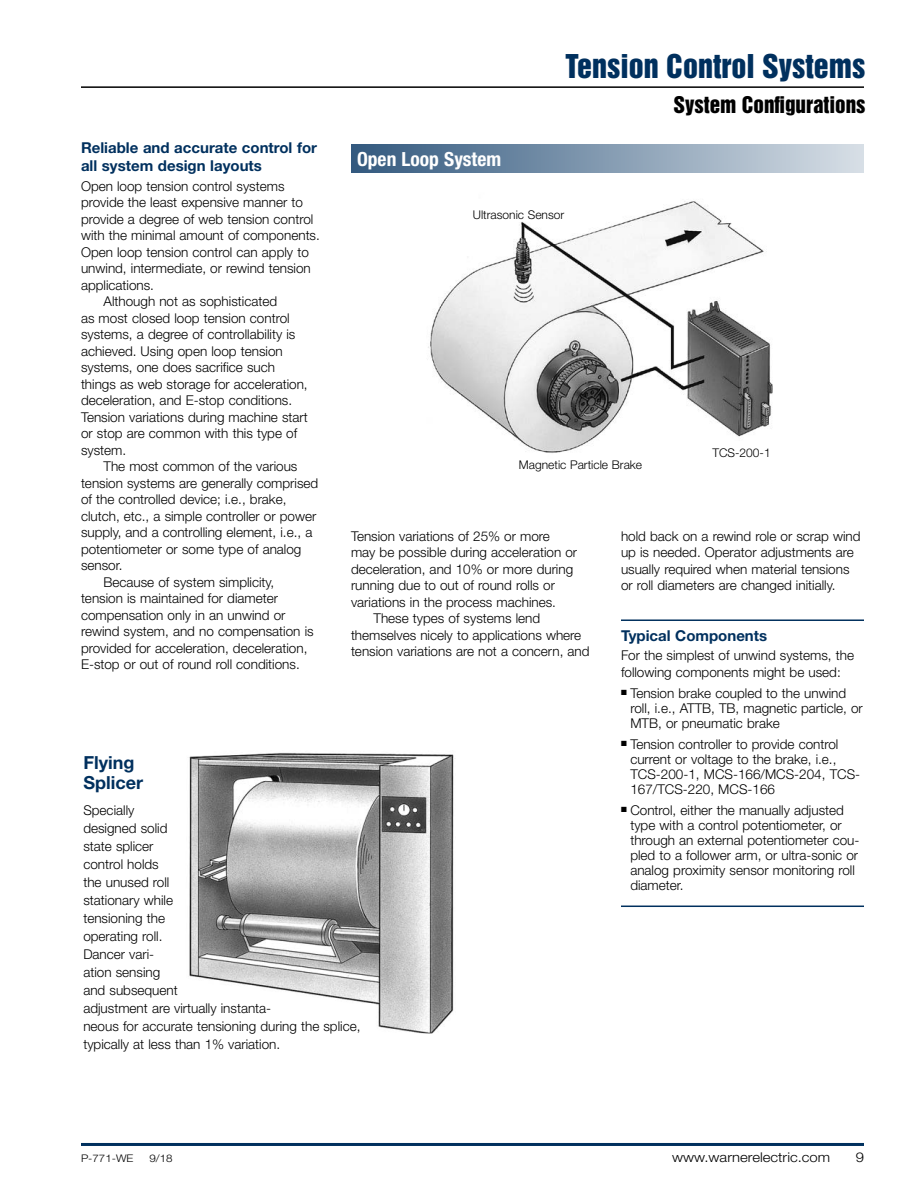
<style>
.page{position:relative;width:918px;height:1188px;background:#fff}
.page>*{position:absolute;margin:0;border:0;box-sizing:border-box;transform-origin:0 0}
.t1{font:30px "Helvetica Inserat LT Std";color:#00305e}
.t2{font:21px "Helvetica Inserat LT Std";color:#000}
.Blend_Heads_18{font:700 condensed 19.5px "Helvetica Neue LT Std";color:#fff}
.Subhead_12_13_Blue{font:700 18px/19.5px "Helvetica Neue LT Std";color:#00305e}
.Subhead_10_12_Blue{font:700 15px/18px "Helvetica Neue LT Std";color:#00305e}
.Normal_9_11{font:300 13.5px/16.5px "Helvetica Neue LT Std";color:#000}
.Bullets_8_10_Helv_Lt{font:300 13.5px/15px "Helvetica Neue LT Std";color:#000}
.Normal_9_12{font:300 13.5px/18px "Helvetica Neue LT Std";color:#000}
.Normal_9_11-2{font:300 13.5px "Helvetica Neue LT Std";color:#000;scale:1.1 1}
.Captions_8_9_Helv_Lt{font:300 12px "Helvetica Neue LT Std";color:#000}
.t3{font:300 10.5px "Helvetica Neue LT Std";color:#000;scale:1.1 1}
</style>
<div class="page">
<hr style="left:81px;top:86px;width:783px;height:2px;background:#000">
<hr style="left:81px;top:1143px;width:783px;height:3px;background:#00305e">
<img style="left:428px;top:201px;width:345px;height:252px">
<div style="left:351px;top:144px;width:513px;height:28px;background:linear-gradient(to right,#33597e,#d7dfe6)"></div>
<hr style="left:621px;top:619px;width:243px;height:2px;background:#00305e">
<hr style="left:621px;top:906px;width:243px;height:1px;background:#00305e">
<img style="left:189px;top:752px;width:265px;height:281px">
<p class="t1" style="left:566px;top:48px;width:301px">Tension Control Systems</p>
<p class="t2" style="left:674px;top:92px;width:193px">System Configurations</p>
<p class="Subhead_10_12_Blue" style="left:81px;top:139px;width:238px">Reliable and accurate control for all system design layouts</p>
<p class="Normal_9_11" style="left:81px;top:177px;width:240px">Open loop tension control systems provide the least expensive manner to provide a degree of web tension control with the minimal amount of components.<br>Open loop tension control can apply to unwind, intermediate, or rewind tension applications.</p>
<p class="Normal_9_11" style="left:81px;top:293px;width:228px;text-indent:23px">Although not as sophisticated<br>as most closed loop tension control systems, a degree of controllability is achieved. Using open loop tension systems, one does sacrifice such things as web storage for acceleration, deceleration, and E-stop conditions.<br>Tension variations during machine start or stop are common with this type of system.</p>
<p class="Normal_9_11" style="left:81px;top:458px;width:239px;text-indent:23px">The most common of the various tension systems are generally comprised of the controlled device; i.e., brake, clutch, etc., a simple controller or power supply, and a controlling element, i.e., a potentiometer or some type of analog sensor.</p>
<p class="Normal_9_11" style="left:81px;top:573px;width:234px;text-indent:23px">Because of system simplicity, tension is maintained for diameter compensation only in an unwind or rewind system, and no compensation is provided for acceleration, deceleration, E-stop or out of round roll conditions.</p>
<p class="Blend_Heads_18" style="left:357px;top:147px;width:146px">Open Loop System</p>
<p class="Captions_8_9_Helv_Lt" style="left:473px;top:208px;width:93px">Ultrasonic Sensor</p>
<p class="Captions_8_9_Helv_Lt" style="left:713px;top:446px;width:60px">TCS-200-1</p>
<p class="Captions_8_9_Helv_Lt" style="left:519px;top:457px;width:125px">Magnetic Particle Brake</p>
<p class="Normal_9_11" style="left:351px;top:527px;width:228px">Tension variations of 25% or more may be possible during acceleration or deceleration, and 10% or more during running due to out of round rolls or variations in the process machines.</p>
<p class="Normal_9_11" style="left:351px;top:610px;width:240px;text-indent:23px">These types of systems lend themselves nicely to applications where tension variations are not a concern, and</p>
<p class="Normal_9_11" style="left:621px;top:527px;width:241px">hold back on a rewind role or scrap wind up is needed. Operator adjustments are usually required when material tensions or roll diameters are changed initially.</p>
<p class="Subhead_10_12_Blue" style="left:621px;top:626px;width:148px">Typical Components</p>
<p class="Normal_9_11" style="left:621px;top:647px;width:235px">For the simplest of unwind systems, the following components might be used:</p>
<p class="Bullets_8_10_Helv_Lt" style="left:630px;top:685px;width:234px;text-indent:-9px">■ Tension brake coupled to the unwind roll, i.e., ATTB, TB, magnetic particle, or<br>MTB, or pneumatic brake</p>
<p class="Bullets_8_10_Helv_Lt" style="left:630px;top:736px;width:231px;text-indent:-9px">■ Tension controller to provide control current or voltage to the brake, i.e., TCS-200-1, MCS-166/MCS-204, TCS-167/TCS-220, MCS-166</p>
<p class="Bullets_8_10_Helv_Lt" style="left:630px;top:802px;width:231px;text-indent:-9px">■ Control, either the manually adjusted type with a control potentiometer, or through an external potentiometer cou&shy;pled to a follower arm, or ultra-sonic or analog proximity sensor monitoring roll diameter.</p>
<p class="Subhead_12_13_Blue" style="left:83px;top:753px;width:61px">Flying<br>Splicer</p>
<p class="Normal_9_12" style="left:83px;top:801px;width:279px">Specially<br>designed solid<br>state splicer<br>control holds<br>the unused roll<br>stationary while<br>tensioning the<br>operating roll.<br>Dancer vari-<br>ation sensing<br>and subsequent<br>adjustment are virtually instanta-<br>neous for accurate tensioning during the splice, typically at less than 1% variation.</p>
<p class="t3" style="left:81px;top:1152px;width:49px">P-771-WE</p>
<p class="t3" style="left:149px;top:1152px;width:23px">9/18</p>
<p class="Normal_9_11-2" style="left:672px;top:1149px;width:145px">www.warnerelectric.com</p>
<p class="Normal_9_11-2" style="left:856px;top:1149px;width:9px">9</p>
</div>
